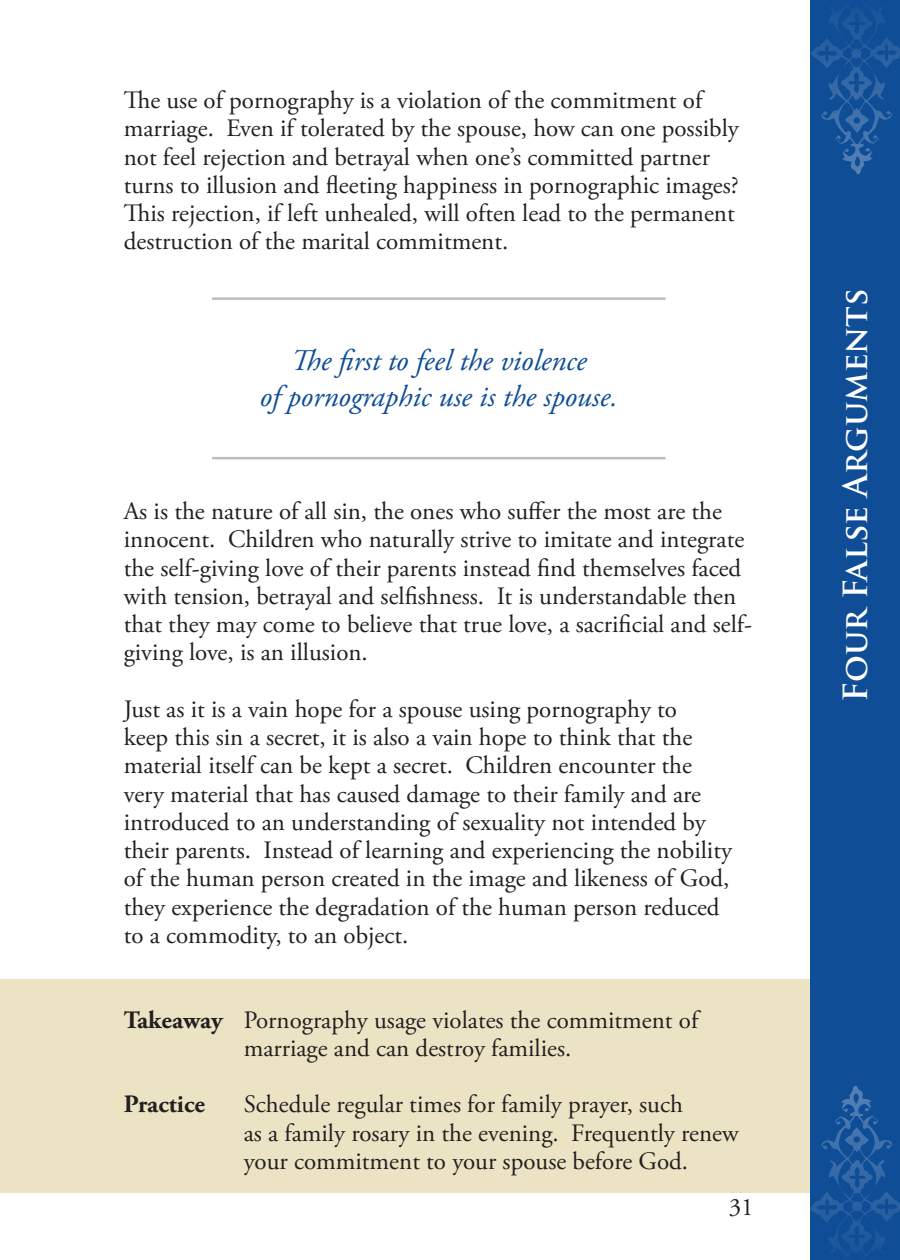
<style>
.page{position:relative;width:900px;height:1260px;background:#fff}
.page>*{position:absolute;margin:0;border:0;box-sizing:border-box;transform-origin:0 0}
.t1{font:700 32.5px "Trajan Pro";color:#fff}
.t2{font:italic 30px/36px "Adobe Garamond Pro";color:#0f4d96;text-align:center}
.t3{font:25px/28.2px "Adobe Garamond Pro";color:#231f20}
.t4{font:700 25px "Adobe Garamond Pro";color:#231f20}
.s1{font-weight:700}
</style>
<div class="page">
<div style="left:0;top:979px;width:900px;height:213px;background:#ece3c4"></div>
<hr style="left:212px;top:297px;width:454px;height:3px;background:#bcbdc0">
<hr style="left:212px;top:457px;width:454px;height:2px;background:#bcbdc0">
<div style="left:810px;top:0;width:90px;height:1260px;background:#0f4d96"></div>
<svg style="left:810px;top:10px;width:90px;height:164px"></svg>
<svg style="left:810px;top:1086px;width:90px;height:165px"></svg>
<p class="t3" style="left:124px;top:87px;width:617px">The use of pornography is a violation of the commitment of marriage. Even if tolerated by the spouse, how can one possibly not feel rejection and betrayal when one’s committed partner turns to illusion and fleeting happiness in pornographic images?<br>This rejection, if left unhealed, will often lead to the permanent destruction of the marital commitment.</p>
<p class="t2" style="left:260px;top:343px;width:359px">The first to feel the violence<br>of pornographic use is the spouse.</p>
<p class="t3" style="left:124px;top:498px;width:630px">As is the nature of all sin, the ones who suffer the most are the innocent. Children who naturally strive to imitate and integrate the self-giving love of their parents instead find themselves faced with tension, betrayal and selfishness. It is understandable then that they may come to believe that true love, a sacrificial and self&shy;giving love, is an illusion.</p>
<p class="t3" style="left:124px;top:696px;width:610px">Just as it is a vain hope for a spouse using pornography to<br>keep this sin a secret, it is also a vain hope to think that the material itself can be kept a secret. Children encounter the very material that has caused damage to their family and are introduced to an understanding of sexuality not intended by their parents. Instead of learning and experiencing the nobility of the human person created in the image and likeness of God, they experience the degradation of the human person reduced to a commodity, to an object.</p>
<p class="t3" style="left:124px;top:1006px;width:576px;text-align:center"><span class="s1">Takeaway</span> Pornography usage violates the commitment of marriage and can destroy families.</p>
<p class="t4" style="left:124px;top:1090px;width:83px">Practice</p>
<p class="t3" style="left:244px;top:1091px;width:496px">Schedule regular times for family prayer, such<br>as a family rosary in the evening. Frequently renew your commitment to your spouse before God.</p>
<p class="t3" style="left:729px;top:1194px;width:26px">31</p>
<h1 class="t1" style="left:835px;top:702px;width:415px;rotate:-90deg">Four False Arguments</h1>
</div>
